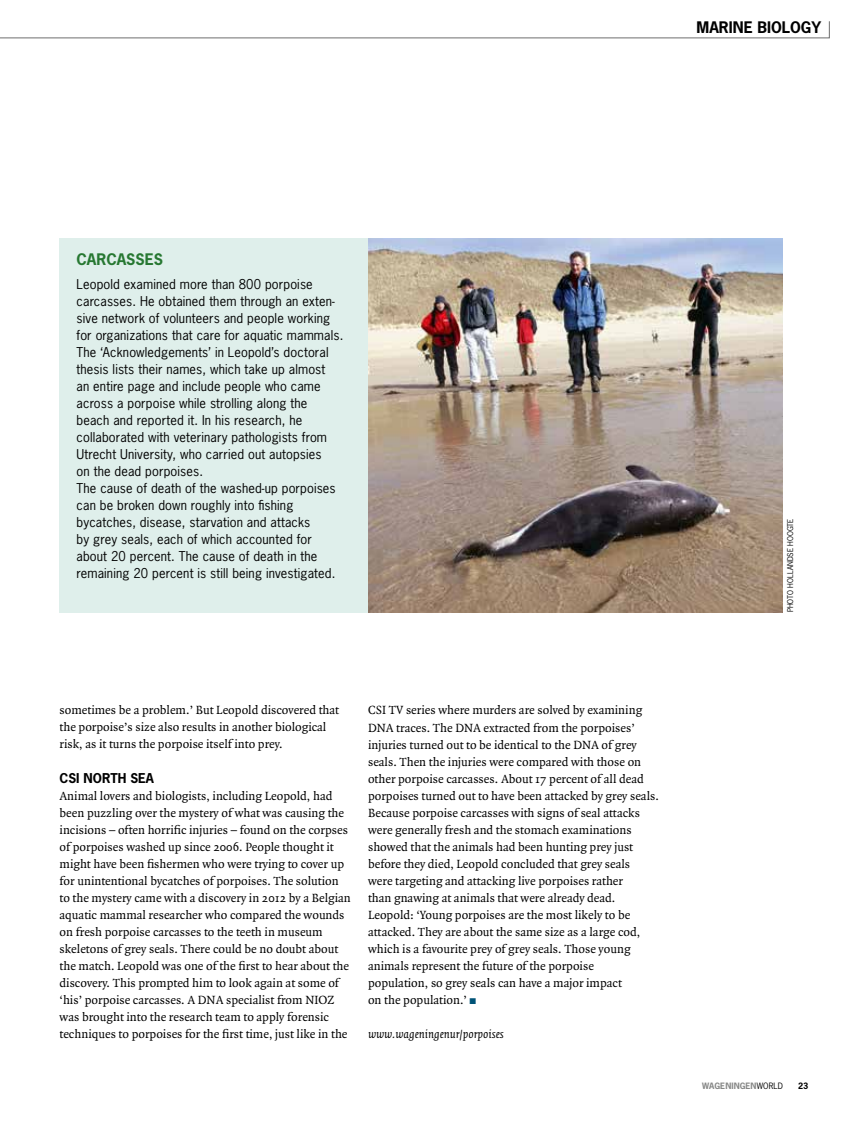
<style>
.page{position:relative;width:851px;height:1127px;background:#fff}
.page>*{position:absolute;margin:0;border:0;box-sizing:border-box;transform-origin:0 0}
.t1{font:700 15px "News Gothic Std";color:#000}
.t2{font:700 15px "News Gothic Std";color:#277832}
.t3{font:12.75px/17px "Quadraat OT";color:#000}
.t4{font:12.75px/17px "News Gothic Std";letter-spacing:.01em;color:#000}
.t5{font:italic 12.75px "Quadraat OT";color:#000}
.t6{font:700 12.75px "News Gothic Std";color:#000}
.t7{font:700 8.25px "News Gothic Std";letter-spacing:.01em;color:#868786}
.t8{font:700 8.25px "News Gothic Std";color:#000}
.t9{font:7.5px "News Gothic Std";color:#000}
.s1{font-weight:400;color:#000}
</style>
<div class="page">
<div style="left:60px;top:238px;width:308px;height:374px;background:#dfefeb"></div>
<img style="left:368px;top:238px;width:414px;height:374px">
<svg style="left:0;top:21px;width:830px;height:18px"></svg>
<p class="t1" style="left:696px;top:17px;width:126px">MARINE BIOLOGY</p>
<p class="t2" style="left:77px;top:250px;width:88px">CARCASSES</p>
<p class="t4" style="left:77px;top:276px;width:268px">Leopold examined more than 800 porpoise carcasses. He obtained them through an exten&shy;sive network of volunteers and people working for organizations that care for aquatic mammals.<br>The ‘Acknowledgements’ in Leopold’s doctoral thesis lists their names, which take up almost<br>an entire page and include people who came across a porpoise while strolling along the beach and reported it. In his research, he collaborated with veterinary pathologists from Utrecht University, who carried out autopsies<br>on the dead porpoises.<br>The cause of death of the washed-up porpoises can be broken down roughly into fishing bycatches, disease, starvation and attacks<br>by grey seals, each of which accounted for about 20 percent. The cause of death in the remaining 20 percent is still being investigated.</p>
<p class="t3" style="left:60px;top:702px;width:281px">sometimes be a problem.’ But Leopold discovered that the porpoise’s size also results in another biological risk, as it turns the porpoise itself into prey.</p>
<p class="t6" style="left:60px;top:769px;width:96px">CSI NORTH SEA</p>
<p class="t3" style="left:60px;top:787px;width:293px">Animal lovers and biologists, including Leopold, had been puzzling over the mystery of what was causing the incisions – often horrific injuries – found on the corpses of porpoises washed up since 2006. People thought it might have been fishermen who were trying to cover up for unintentional bycatches of porpoises. The solution to the mystery came with a discovery in 2012 by a Belgian aquatic mammal researcher who compared the wounds on fresh porpoise carcasses to the teeth in museum skeletons of grey seals. There could be no doubt about the match. Leopold was one of the first to hear about the discovery. This prompted him to look again at some of ‘his’ porpoise carcasses. A DNA specialist from NIOZ was brought into the research team to apply forensic techniques to porpoises for the first time, just like in the</p>
<p class="t3" style="left:368px;top:702px;width:292px">CSI TV series where murders are solved by examining DNA traces. The DNA extracted from the porpoises’ injuries turned out to be identical to the DNA of grey seals. Then the injuries were compared with those on other porpoise carcasses. About 17 percent of all dead porpoises turned out to have been attacked by grey seals.<br>Because porpoise carcasses with signs of seal attacks were generally fresh and the stomach examinations showed that the animals had been hunting prey just before they died, Leopold concluded that grey seals<br>were targeting and attacking live porpoises rather<br>than gnawing at animals that were already dead.<br>Leopold: ‘Young porpoises are the most likely to be attacked. They are about the same size as a large cod, which is a favourite prey of grey seals. Those young animals represent the future of the porpoise<br>population, so grey seals can have a major impact<br>on the population.’</p>
<p class="t5" style="left:368px;top:1027px;width:137px">www.wageningenur/porpoises</p>
<p class="t9" style="left:785px;top:612px;width:95px;rotate:-90deg">PHOTO HOLLANDSE HOOGTE</p>
<p class="t7" style="left:702px;top:1080px;width:82px">WAGENINGEN<span class="s1">WORLD</span></p>
<p class="t8" style="left:798px;top:1080px;width:12px">23</p>
</div>
